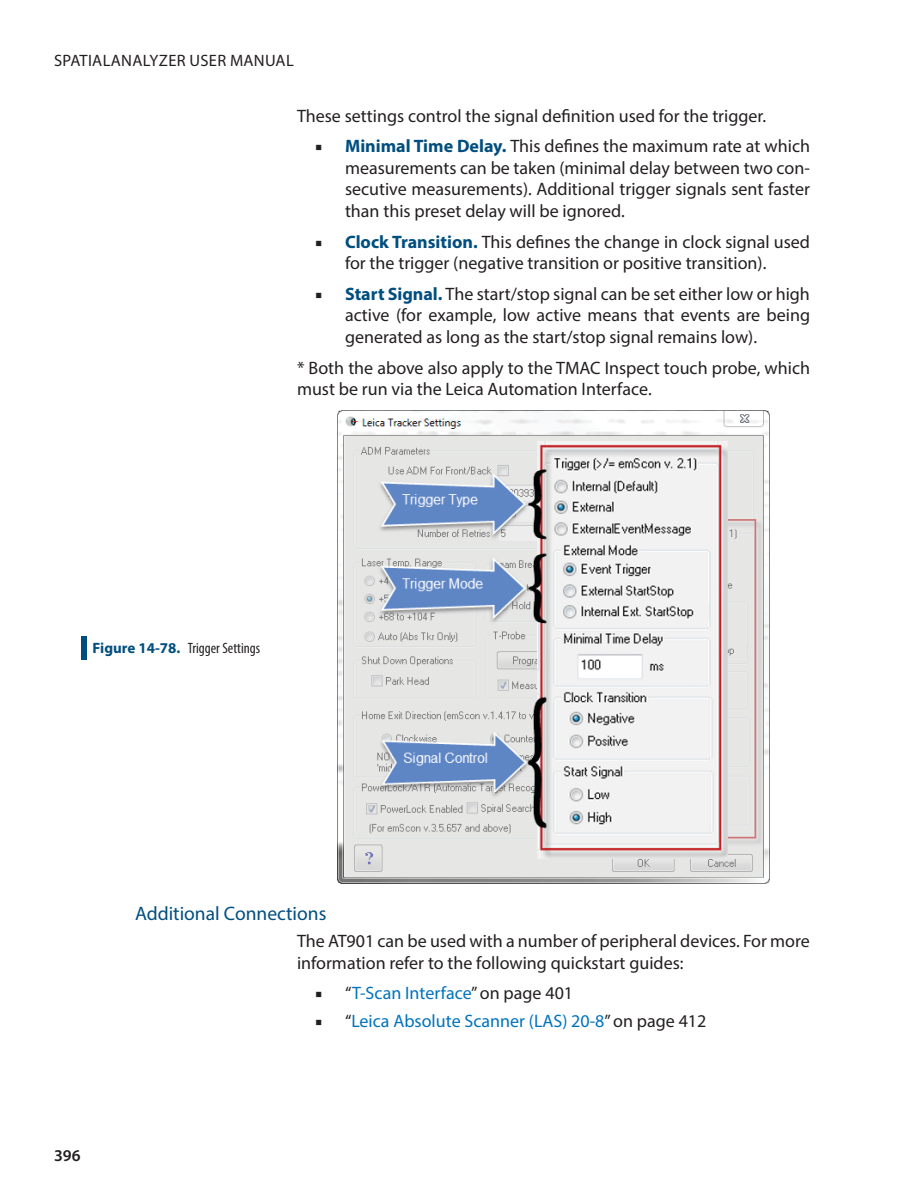
<style>
.page{position:relative;width:918px;height:1188px;background:#fff}
.page>*{position:absolute;margin:0;border:0;box-sizing:border-box;transform-origin:0 0}
.t1{font:19.5px "Myriad Pro";color:#004e7f}
.t2{font:18px/21.6px "Myriad Pro";color:#231f20}
.t3{font:18px "Myriad Pro";color:#0073bd}
.t4{font:16.5px "Myriad Pro";letter-spacing:.02em;color:#231f20}
.t5{font:600 16.5px "Myriad Pro";color:#231f20}
.t6{font:condensed 15px "Myriad Pro";color:#231f20}
.s1{font-family:"Minion Pro"}
.s2{font-weight:700;color:#004e7f}
.s3{font-weight:700;font-stretch:normal;color:#004e7f}
.s4{font-family:"Minion Pro";color:#231f20}
.s5{color:#231f20}
</style>
<div class="page">
<div style="left:81px;top:636px;width:6px;height:23px;background:#004e7f"></div>
<img style="left:338px;top:411px;width:432px;height:473px">
<p class="t4" style="left:54px;top:55px;width:241px">SPATIALANALYZER USER MANUAL</p>
<p class="t2" style="left:297px;top:106px;width:471px">These settings control the signal definition used for the trigger.</p>
<p class="t2" style="left:345px;top:136px;width:467px;text-align:justify;text-indent:-30px"><span class="s1">■</span> <span class="s2">Minimal Time Delay.</span> This defines the maximum rate at which measurements can be taken (minimal delay between two con&shy;secutive measurements). Additional trigger signals sent faster than this preset delay will be ignored.</p>
<p class="t2" style="left:345px;top:232px;width:467px;text-indent:-30px"><span class="s1">■</span> <span class="s2">Clock Transition.</span> This defines the change in clock signal used for the trigger (negative transition or positive transition).</p>
<p class="t2" style="left:345px;top:284px;width:467px;text-align:justify;text-indent:-30px"><span class="s1">■</span> <span class="s2">Start Signal.</span> The start/stop signal can be set either low or high active (for example, low active means that events are being generated as long as the start/stop signal remains low).</p>
<p class="t2" style="left:297px;top:358px;width:515px">* Both the above also apply to the TMAC Inspect touch probe, which must be run via the Leica Automation Interface.</p>
<p class="t6" style="left:93px;top:643px;width:169px"><span class="s3">Figure 14-78.</span> Trigger Settings</p>
<p class="t5" style="left:54px;top:1146px;width:28px">396</p>
<p class="t1" style="left:135px;top:906px;width:193px">Additional Connections</p>
<p class="t2" style="left:297px;top:931px;width:514px">The AT901 can be used with a number of peripheral devices. For more information refer to the following quickstart guides:</p>
<p class="t3" style="left:315px;top:986px;width:260px"><span class="s4">■</span> <span class="s5">“</span>T-Scan Interface<span class="s5">” on page 401</span></p>
<p class="t3" style="left:315px;top:1014px;width:393px"><span class="s4">■</span> <span class="s5">“</span>Leica Absolute Scanner (LAS) 20-8<span class="s5">” on page 412</span></p>
</div>
